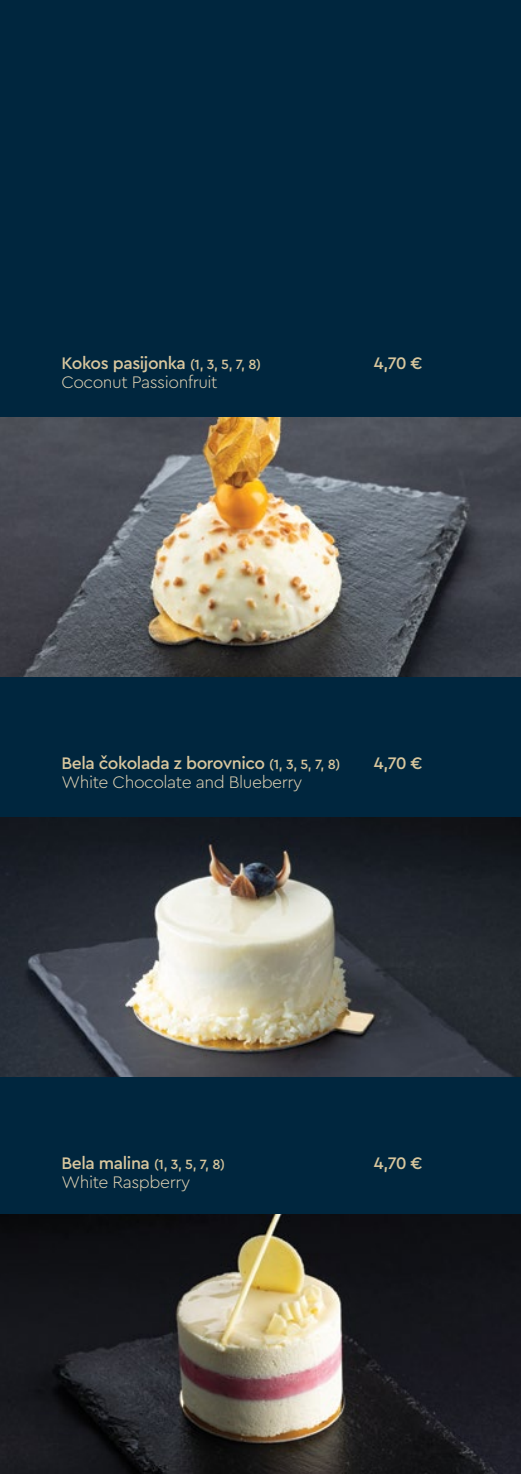
<style>
.page{position:relative;width:521px;height:1474px;background:#fff}
.page>*{position:absolute;margin:0;border:0;box-sizing:border-box;transform-origin:0 0}
.t1{font:500 17.5px "Cera Pro";letter-spacing:-.025em;color:#d9c79e}
.t2{font:300 17.5px "Cera Pro";letter-spacing:-.025em;color:#e2d4b4}
.t3{font:500 14px "Cera Pro";color:#d9c79e}
.s1{font-size:14px}
.s2{font-size:17.5px}
</style>
<div class="page">
<div style="left:0;top:0;width:521px;height:1473px;background:#00263e"></div>
<img style="left:1px;top:1214px;width:520px;height:259px">
<img style="left:1px;top:817px;width:520px;height:259px">
<img style="left:1px;top:417px;width:520px;height:259px">
<img style="left:0;top:1214px;width:1px;height:259px">
<img style="left:0;top:817px;width:1px;height:259px">
<img style="left:0;top:417px;width:1px;height:259px">
<p class="t1" style="left:62px;top:351px;width:201px">Kokos pasijonka <span class="s1">(1, 3, 5, 7, 8)</span></p>
<p class="t1" style="left:374px;top:351px;width:50px">4,70 €</p>
<p class="t2" style="left:62px;top:370px;width:158px">Coconut Passionfruit</p>
<p class="t1" style="left:62px;top:751px;width:280px">Bela čokolada z borovnico <span class="s1">(1, 3, 5, 7, 8)</span></p>
<p class="t1" style="left:374px;top:751px;width:50px">4,70 €</p>
<p class="t2" style="left:62px;top:770px;width:242px">White Chocolate and Blueberry</p>
<p class="t3" style="left:62px;top:1155px;width:165px"><span class="s2">Bela malina</span> (1, 3, 5, 7, 8)</p>
<p class="t1" style="left:374px;top:1151px;width:50px">4,70 €</p>
<p class="t2" style="left:62px;top:1170px;width:130px">White Raspberry</p>
</div>
